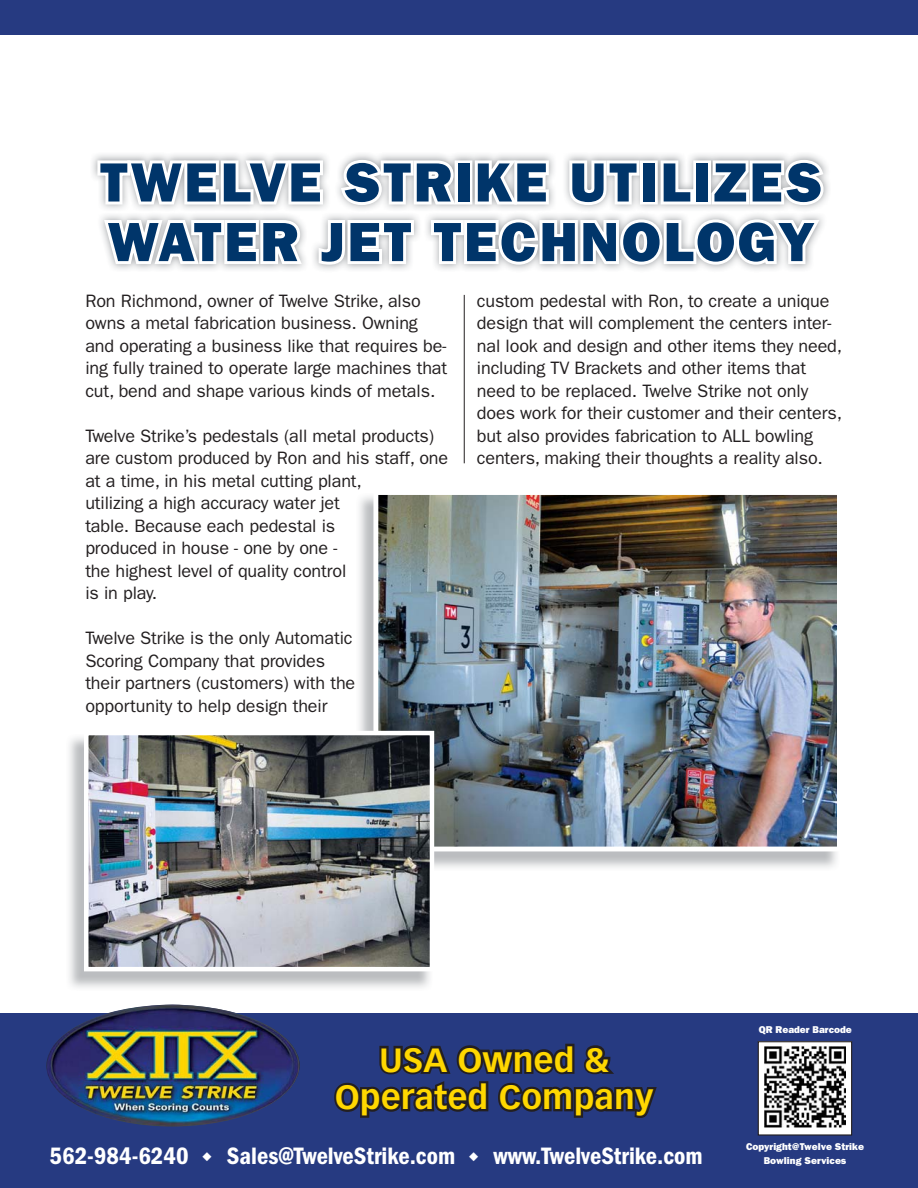
<style>
.page{position:relative;width:918px;height:1188px;background:#fff}
.page>*{position:absolute;margin:0;border:0;box-sizing:border-box;transform-origin:0 0}
.t1{font:800 55.5px/59.6px "Franklin Gothic";letter-spacing:.05em;color:#00356a}
.t2{font:700 33px/37.5px "Vectora LH";letter-spacing:.01em;color:#ffd700;text-align:center}
.t3{font:600 condensed 24.6px "Franklin Gothic";color:#fff}
.t4{font:18px/22.5px "Franklin Gothic";letter-spacing:-.005em;color:#231f20}
.t5{font:800 9.9px/14.2px "Franklin Gothic";color:#fff;text-align:center}
</style>
<div class="page">
<div style="left:0;top:0;width:918px;height:34px;background:#263a81"></div>
<div style="left:0;top:1014px;width:918px;height:174px;background:#263a81"></div>
<div style="left:339px;top:1087px;width:17px;height:21px;border:4px solid #231f20;border-radius:50%"></div>
<div style="left:334px;top:1083px;width:27px;height:29px;border:4px solid #231f20;border-radius:50%"></div>
<svg style="left:358px;top:1043px;width:299px;height:75px"></svg>
<div style="left:758px;top:1042px;width:94px;height:93px;background:#fff"></div>
<div style="left:758px;top:1041px;width:94px;height:95px;border:1px solid #231f20"></div>
<img style="left:765px;top:1047px;width:81px;height:81px">
<svg style="left:94px;top:156px;width:733px;height:113px"></svg>
<img style="left:359px;top:496px;width:478px;height:372px">
<img style="left:374px;top:495px;width:463px;height:356px">
<img style="left:89px;top:736px;width:340px;height:230px">
<div style="left:84px;top:731px;width:350px;height:240px;border:4px solid #fff"></div>
<hr style="left:464px;top:295px;width:1px;height:168px;background:#231f20">
<img style="left:46px;top:1005px;width:254px;height:122px;border-radius:50%">
<h1 class="t1" style="left:100px;top:157px;width:724px">TWELVE STRIKE UTILIZES<br>WATER JET TECHNOLOGY</h1>
<p class="t4" style="left:85px;top:291px;width:363px">Ron Richmond, owner of Twelve Strike, also owns a metal fabrication business. Owning and operating a business like that requires be&shy;ing fully trained to operate large machines that cut, bend and shape various kinds of metals.</p>
<p class="t4" style="left:85px;top:426px;width:364px">Twelve Strike’s pedestals (all metal products) are custom produced by Ron and his staff, one at a time, in his metal cutting plant,<br>utilizing a high accuracy water jet<br>table. Because each pedestal is<br>produced in house - one by one -<br>the highest level of quality control<br>is in play.</p>
<p class="t4" style="left:85px;top:629px;width:272px">Twelve Strike is the only Automatic Scoring Company that provides their partners (customers) with the opportunity to help design their</p>
<p class="t4" style="left:477px;top:291px;width:367px">custom pedestal with Ron, to create a unique design that will complement the centers inter&shy;nal look and design and other items they need, including TV Brackets and other items that need to be replaced. Twelve Strike not only does work for their customer and their centers, but also provides fabrication to ALL bowling centers, making their thoughts a reality also.</p>
<p class="t5" style="left:759px;top:1023px;width:94px">QR Reader Barcode</p>
<h2 class="t2" style="left:335px;top:1043px;width:320px">USA Owned &amp;<br>Operated Company</h2>
<h3 class="t3" style="left:50px;top:1148px;width:140px">562-984-6240</h3>
<h3 class="t3" style="left:227px;top:1148px;width:230px">Sales@TwelveStrike.com</h3>
<h3 class="t3" style="left:494px;top:1148px;width:211px">www.TwelveStrike.com</h3>
<p class="t5" style="left:746px;top:1140px;width:119px">Copyright@Twelve Strike<br>Bowling Services</p>
</div>
